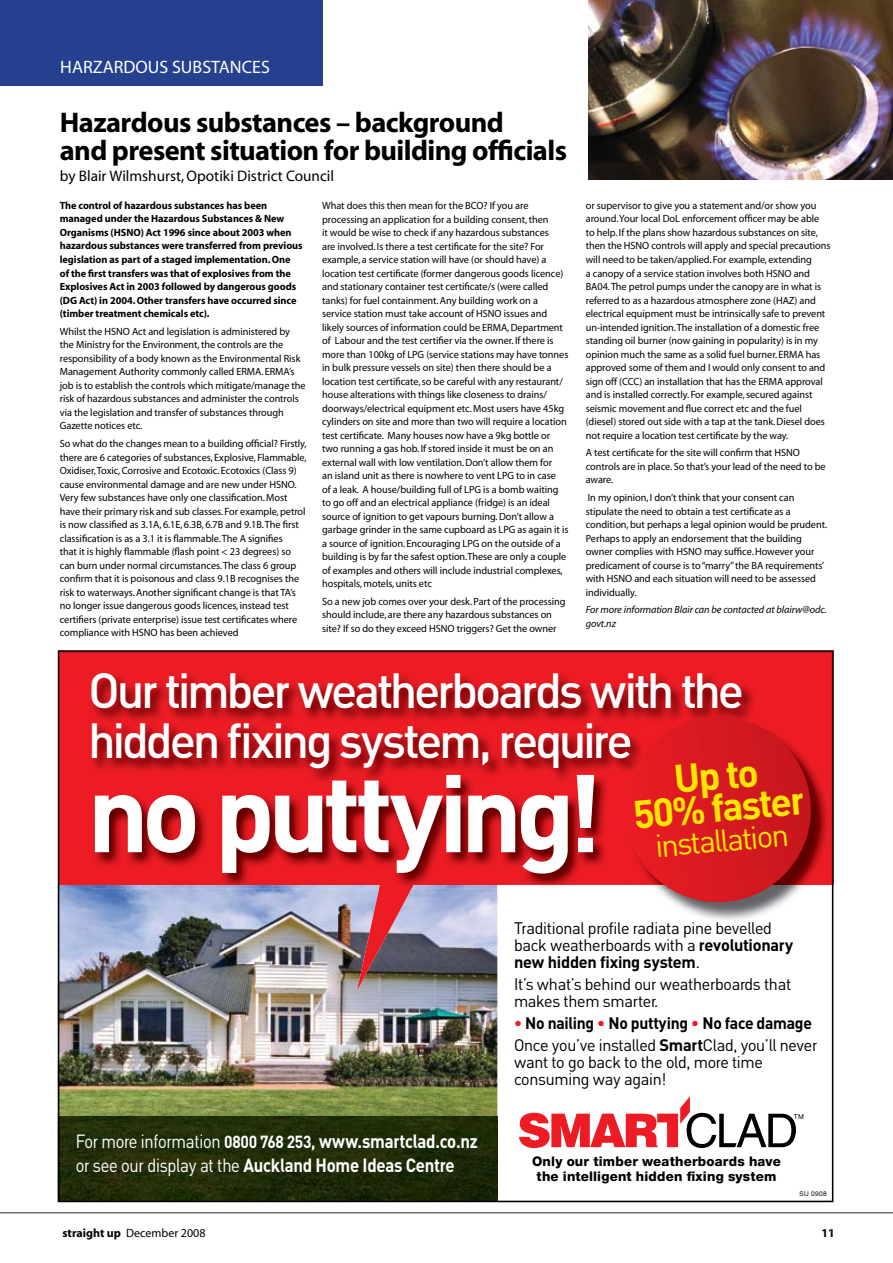
<style>
.page{position:relative;width:893px;height:1263px;background:#fff}
.page>*{position:absolute;margin:0;border:0;box-sizing:border-box;transform-origin:0 0}
.t1{font:700 108.6px "Nu Din";letter-spacing:-.02em;color:#fff}
.t2{font:500 48.75px/49.8px "Nu Din";letter-spacing:-.015em;color:#fff}
.t3{font:700 39.3px/32.1px "Nu Din";color:#ffe600;text-align:center}
.t4{font:31.5px "Nu Din";color:#ffe600}
.t5{font:700 28.5px/28.5px "Myriad";letter-spacing:-.02em;color:#000}
.t6{font:700 18.9px/23.5px "Nu Din";letter-spacing:.025em;color:#fff;scale:.9 1}
.t7{font:18px "Myriad";color:#fff}
.t8{font:16.5px/17.2px "Nu Din";letter-spacing:.025em;color:#000}
.t9{font:700 16.5px/21.8px "Nu Din";letter-spacing:.025em;color:#000;scale:.96 1}
.t10{font:15.3px "Myriad";color:#000}
.t11{font:800 13.35px/14.1px "Helvetica Neue";letter-spacing:.015em;color:#000;text-align:center}
.t12{font:12px "Myriad";color:#000}
.t13{font:700 12px "Myriad";color:#000}
.t14{font:10.5px/13.5px "Myriad";letter-spacing:-.005em;color:#000}
.t15{font:700 10.5px/13.5px "Myriad";letter-spacing:-.005em;color:#000}
.t16{font:italic 10.5px/13.5px "Myriad";letter-spacing:-.005em;color:#000}
.t17{font:6.9px "Helvetica Neue";color:#000}
.t18{font:6.6px "Helvetica Neue";letter-spacing:.05em;color:#000}
.s1{font-weight:400}
.s2{font-size:17.25px}
.s3{font-weight:700}
.s4{color:#ed1c24}
</style>
<div class="page">
<hr style="left:0;top:1212px;width:893px;height:1px;background:#6d6f71">
<div style="left:0;top:0;width:323px;height:86px;background:#25408f"></div>
<img style="left:58px;top:651px;width:775px;height:551px">
<img style="left:58px;top:1117px;width:439px;height:84px">
<img style="left:627px;top:718px;width:203px;height:203px">
<svg style="left:621px;top:717px;width:194px;height:189px"></svg>
<svg style="left:519px;top:1096px;width:277px;height:52px"></svg>
<img style="left:589px;top:0;width:304px;height:180px">
<h3 class="t7" style="left:60px;top:58px;width:211px">HARZARDOUS SUBSTANCES</h3>
<h3 class="t5" style="left:60px;top:109px;width:509px">Hazardous substances – background<br>and present situation for building officials</h3>
<h3 class="t10" style="left:60px;top:168px;width:276px">by Blair Wilmshurst, Opotiki District Council</h3>
<p class="t15" style="left:60px;top:199px;width:244px">The control of hazardous substances has been managed under the Hazardous Substances &amp; New Organisms (HSNO) Act 1996 since about 2003 when hazardous substances were transferred from previous legislation as part of a staged implementation. One<br>of the first transfers was that of explosives from the Explosives Act in 2003 followed by dangerous goods (DG Act) in 2004. Other transfers have occurred since (timber treatment chemicals etc).</p>
<p class="t14" style="left:60px;top:325px;width:247px">Whilst the HSNO Act and legislation is administered by the Ministry for the Environment, the controls are the responsibility of a body known as the Environmental Risk Management Authority commonly called ERMA. ERMA’s job is to establish the controls which mitigate/manage the risk of hazardous substances and administer the controls via the legislation and transfer of substances through Gazette notices etc.</p>
<p class="t14" style="left:60px;top:437px;width:248px">So what do the changes mean to a building official? Firstly, there are 6 categories of substances, Explosive, Flammable, Oxidiser, Toxic, Corrosive and Ecotoxic. Ecotoxics (Class 9) cause environmental damage and are new under HSNO.<br>Very few substances have only one classification. Most have their primary risk and sub classes. For example, petrol is now classified as 3.1A, 6.1E, 6.3B, 6.7B and 9.1B. The first classification is as a 3.1 it is flammable. The A signifies<br>that it is highly flammable (flash point &lt; 23 degrees) so can burn under normal circumstances. The class 6 group confirm that it is poisonous and class 9.1B recognises the risk to waterways. Another significant change is that TA’s no longer issue dangerous goods licences, instead test certifiers (private enterprise) issue test certificates where compliance with HSNO has been achieved</p>
<p class="t14" style="left:322px;top:199px;width:248px">What does this then mean for the BCO? If you are processing an application for a building consent, then<br>it would be wise to check if any hazardous substances<br>are involved. Is there a test certificate for the site? For example, a service station will have (or should have) a location test certificate (former dangerous goods licence) and stationary container test certificate/s (were called tanks) for fuel containment. Any building work on a service station must take account of HSNO issues and likely sources of information could be ERMA, Department of Labour and the test certifier via the owner. If there is more than 100kg of LPG (service stations may have tonnes in bulk pressure vessels on site) then there should be a location test certificate, so be careful with any restaurant/ house alterations with things like closeness to drains/ doorways/electrical equipment etc. Most users have 45kg cylinders on site and more than two will require a location test certificate. Many houses now have a 9kg bottle or two running a gas hob. If stored inside it must be on an external wall with low ventilation. Don’t allow them for<br>an island unit as there is nowhere to vent LPG to in case<br>of a leak. A house/building full of LPG is a bomb waiting to go off and an electrical appliance (fridge) is an ideal source of ignition to get vapours burning. Don’t allow a garbage grinder in the same cupboard as LPG as again it is a source of ignition. Encouraging LPG on the outside of a building is by far the safest option.These are only a couple of examples and others will include industrial complexes, hospitals, motels, units etc</p>
<p class="t14" style="left:322px;top:595px;width:245px">So a new job comes over your desk. Part of the processing should include, are there any hazardous substances on site? If so do they exceed HSNO triggers? Get the owner</p>
<p class="t14" style="left:586px;top:199px;width:246px">or supervisor to give you a statement and/or show you around. Your local DoL enforcement officer may be able to help. If the plans show hazardous substances on site, then the HSNO controls will apply and special precautions will need to be taken/applied. For example, extending<br>a canopy of a service station involves both HSNO and BA04. The petrol pumps under the canopy are in what is referred to as a hazardous atmosphere zone (HAZ) and electrical equipment must be intrinsically safe to prevent un-intended ignition. The installation of a domestic free standing oil burner (now gaining in popularity) is in my opinion much the same as a solid fuel burner. ERMA has approved some of them and I would only consent to and sign off (CCC) an installation that has the ERMA approval and is installed correctly. For example, secured against seismic movement and flue correct etc and the fuel (diesel) stored out side with a tap at the tank. Diesel does not require a location test certificate by the way.</p>
<p class="t14" style="left:586px;top:446px;width:241px">A test certificate for the site will confirm that HSNO controls are in place. So that’s your lead of the need to be aware.</p>
<p class="t14" style="left:586px;top:491px;width:243px">In my opinion, I don’t think that your consent can stipulate the need to obtain a test certificate as a condition, but perhaps a legal opinion would be prudent.<br>Perhaps to apply an endorsement that the building owner complies with HSNO may suffice. However your predicament of course is to “marry” the BA requirements’ with HSNO and each situation will need to be assessed individually.</p>
<p class="t16" style="left:586px;top:604px;width:243px">For more information Blair can be contacted at blairw@odc. govt.nz</p>
<h2 class="t2" style="left:90px;top:664px;width:655px">Our timber weatherboards with the hidden fixing system, require</h2>
<h1 class="t1" style="left:90px;top:742px;width:512px">no puttying!</h1>
<h3 class="t3" style="left:630px;top:765px;width:172px;rotate:-5deg">Up to<br>50% faster</h3>
<h3 class="t4" style="left:654px;top:826px;width:134px;rotate:-5deg">installation</h3>
<h3 class="t6" style="left:76px;top:1129px;width:448px"><span class="s1">For more information</span> <span class="s2">0800 768 253,</span> www.smartclad.co.nz <span class="s1">or see our display at the</span> Auckland Home Ideas Centre</h3>
<h3 class="t8" style="left:514px;top:919px;width:280px">Traditional profile radiata pine bevelled back weatherboards with a <span class="s3">revolutionary new hidden fixing system</span>.</h3>
<h3 class="t8" style="left:514px;top:975px;width:278px">It’s what’s behind our weatherboards that makes them smarter.</h3>
<h3 class="t9" style="left:514px;top:1011px;width:317px"><span class="s4">•</span> No nailing <span class="s4">•</span> No puttying <span class="s4">•</span> No face damage<br><span class="s1">Once you’ve installed</span> Smart<span class="s1">Clad, you’ll never</span></h3>
<h3 class="t8" style="left:514px;top:1053px;width:250px">want to go back to the old, more time consuming way again!</h3>
<p class="t17" style="left:794px;top:1113px;width:12px">TM</p>
<p class="t11" style="left:532px;top:1154px;width:250px">Only our timber weatherboards have the intelligent hidden fixing system</p>
<p class="t18" style="left:799px;top:1190px;width:29px">SU 0908</p>
<p class="t12" style="left:62px;top:1227px;width:145px"><span class="s3">straight up</span> December 2008</p>
<p class="t13" style="left:821px;top:1227px;width:15px">11</p>
</div>
